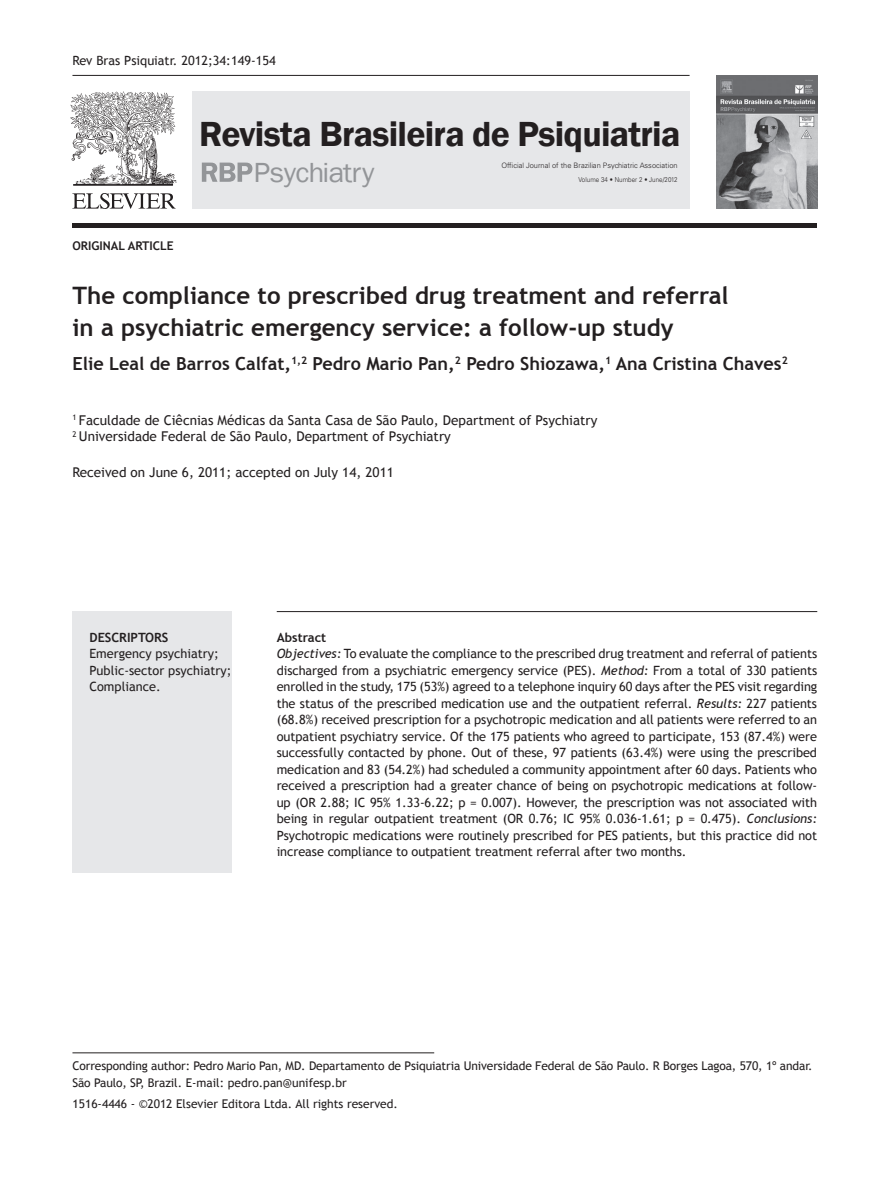
<style>
.page{position:relative;width:894px;height:1196px;background:#fff}
.page>*{position:absolute;margin:0;border:0;box-sizing:border-box;transform-origin:0 0}
.t1{font:600 35.85px "Franklin Gothic";letter-spacing:-.02em;color:#231f20}
.t2{font:28.35px "Franklin Gothic";letter-spacing:-.02em;color:#939598;scale:1.05 1}
.t3{font:700 24px/31.5px "Trebuchet MS";color:#231f20}
.t4{font:700 18px "Trebuchet MS";color:#231f20}
.t5{font:13.5px/16.2px "Trebuchet MS";color:#231f20}
.t6{font:12.75px/16.5px "Trebuchet MS";letter-spacing:-.005em;color:#231f20}
.t7{font:700 12.75px "Trebuchet MS";color:#231f20}
.t8{font:12px/16.5px "Trebuchet MS";letter-spacing:-.01em;color:#231f20}
.t9{font:700 12px "Trebuchet MS";color:#231f20}
.t10{font:300 7.35px "Univers LT Std";color:#231f20}
.t11{font:300 6.9px "Univers LT Std";letter-spacing:.01em;color:#231f20;scale:.9 1}
.s1{font-weight:700}
.s2{font-style:italic}
</style>
<div class="page">
<hr style="left:72px;top:75px;width:617px;height:1px;background:#231f20">
<div style="left:72px;top:223px;width:744px;height:5px;background:#231f20"></div>
<svg style="left:70px;top:91px;width:106px;height:118px"></svg>
<img style="left:716px;top:75px;width:100px;height:134px">
<div style="left:191px;top:91px;width:498px;height:118px;background:#e6e7e9"></div>
<svg style="left:202px;top:163px;width:50px;height:19px"></svg>
<hr style="left:276px;top:611px;width:540px;height:1px;background:#231f20">
<hr style="left:72px;top:1052px;width:362px;height:1px;background:#231f20">
<div style="left:72px;top:611px;width:160px;height:261px;background:#e6e7e9"></div>
<p class="t6" style="left:72px;top:53px;width:205px">Rev Bras Psiquiatr. 2012;34:149-154</p>
<h1 class="t1" style="left:199px;top:112px;width:482px">Revista Brasileira de Psiquiatria</h1>
<p class="t9" style="left:72px;top:238px;width:103px">ORIGINAL ARTICLE</p>
<h2 class="t2" style="left:253px;top:155px;width:117px">Psychiatry</h2>
<p class="t10" style="left:501px;top:161px;width:178px">Official Journal of the Brazilian Psychiatric Association</p>
<p class="t11" style="left:578px;top:175px;width:111px">Volume 34 • Number 2 • June/2012</p>
<h3 class="t3" style="left:72px;top:280px;width:657px">The compliance to prescribed drug treatment and referral in a psychiatric emergency service: a follow-up study</h3>
<h3 class="t4" style="left:72px;top:353px;width:716px">Elie Leal de Barros Calfat,<sup>1,2</sup> Pedro Mario Pan,<sup>2</sup> Pedro Shiozawa,<sup>1</sup> Ana Cristina Chaves<sup>2</sup></h3>
<p class="t5" style="left:72px;top:412px;width:526px"><sup>1</sup> Faculdade de Ciêcnias Médicas da Santa Casa de São Paulo, Department of Psychiatry<br><sup>2</sup> Universidade Federal de São Paulo, Department of Psychiatry</p>
<p class="t5" style="left:72px;top:464px;width:323px">Received on June 6, 2011; accepted on July 14, 2011</p>
<p class="t7" style="left:89px;top:629px;width:80px">DESCRIPTORS</p>
<p class="t6" style="left:89px;top:645px;width:143px">Emergency psychiatry;<br>Public-sector psychiatry;<br>Compliance.</p>
<p class="t6" style="left:276px;top:629px;width:542px"><span class="s1">Abstract<br></span><span class="s2">Objectives:</span> To evaluate the compliance to the prescribed drug treatment and referral of patients discharged from a psychiatric emergency service (PES). <span class="s2">Method:</span> From a total of 330 patients enrolled in the study, 175 (53%) agreed to a telephone inquiry 60 days after the PES visit regarding the status of the prescribed medication use and the outpatient referral. <span class="s2">Results:</span> 227 patients (68.8%) received prescription for a psychotropic medication and all patients were referred to an outpatient psychiatry service. Of the 175 patients who agreed to participate, 153 (87.4%) were successfully contacted by phone. Out of these, 97 patients (63.4%) were using the prescribed medication and 83 (54.2%) had scheduled a community appointment after 60 days. Patients who received a prescription had a greater chance of being on psychotropic medications at follow&shy;up (OR 2.88; IC 95% 1.33‑6.22; p = 0.007). However, the prescription was not associated with being in regular outpatient treatment (OR 0.76; IC 95% 0.036‑ 1.61; p = 0.475). <span class="s2">Conclusions:<br></span>Psychotropic medications were routinely prescribed for PES patients, but this practice did not increase compliance to outpatient treatment referral after two months.</p>
<p class="t8" style="left:72px;top:1058px;width:741px">Corresponding author: Pedro Mario Pan, MD. Departamento de Psiquiatria Universidade Federal de São Paulo. R Borges Lagoa, 570, 1º andar.<br>São Paulo, SP, Brazil. E-mail: pedro.pan@unifesp.br</p>
<p class="t8" style="left:72px;top:1095px;width:327px">1516-4446 - ©2012 Elsevier Editora Ltda. All rights reserved.</p>
</div>
